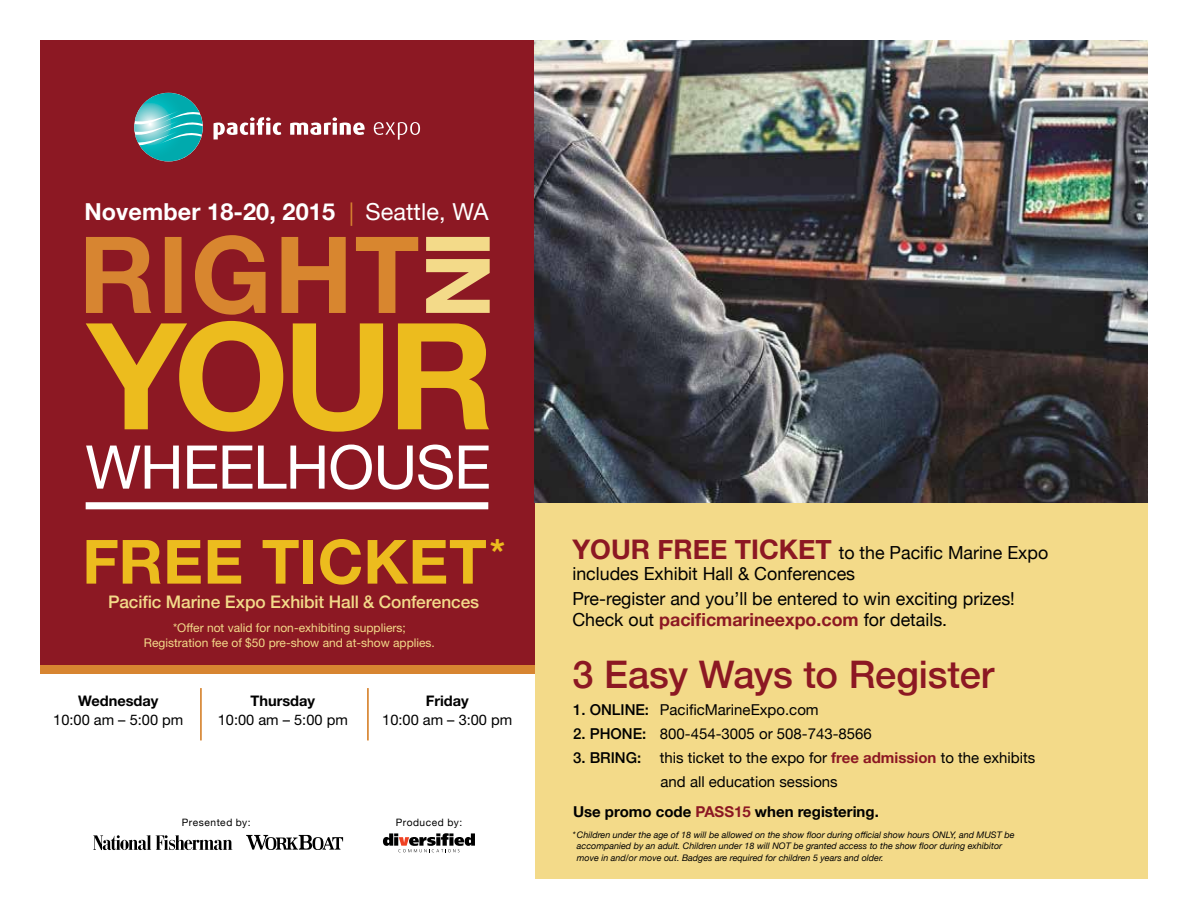
<style>
.page{position:relative;width:1188px;height:918px;background:#fff}
.page>*{position:absolute;margin:0;border:0;box-sizing:border-box;transform-origin:0 0}
.t1{font:700 61.05px "Helvetica Neue";color:#ecbc1e}
.t2{font:500 37.95px "Helvetica Neue";letter-spacing:-.005em;color:#8c1823}
.t3{font:700 23.4px "Helvetica Neue";letter-spacing:.005em;color:#fff}
.t4{font:18px/21px "Helvetica Neue";color:#000}
.t5{font:500 17.25px "Helvetica Neue";letter-spacing:-.01em;color:#f3da89}
.t6{font:15px/24px "Helvetica Neue";color:#000}
.t7{font:700 15px "Helvetica Neue";color:#000}
.t8{font:14.55px "Helvetica Neue LT Std";color:#000}
.t9{font:700 14.55px "Helvetica Neue LT Std";color:#000}
.t10{font:12px/15px "Helvetica Neue LT Std";color:#f3da89;text-align:center}
.t11{font:10.2px "Helvetica Neue";letter-spacing:.05em;color:#000}
.t12{font:italic 9px/11.2px "Helvetica Neue";color:#000}
.s1{font-family:"Minion Pro";font-weight:400;color:#d78531}
.s2{font-weight:400}
.s3{font-weight:700;font-size:27px;color:#8c1823}
.s4{font-weight:700;color:#8c1823}
.s5{font-weight:500}
.s6{color:#8c1823}
</style>
<div class="page">
<div style="left:535px;top:502px;width:613px;height:377px;background:#f3da89"></div>
<div style="left:41px;top:40px;width:494px;height:628px;background:#8c1823"></div>
<div style="left:86px;top:502px;width:402px;height:7px;background:#fff"></div>
<svg style="left:86px;top:445px;width:403px;height:45px"></svg>
<svg style="left:86px;top:321px;width:403px;height:111px"></svg>
<svg style="left:426px;top:237px;width:64px;height:76px"></svg>
<svg style="left:165px;top:235px;width:253px;height:80px"></svg>
<svg style="left:86px;top:237px;width:65px;height:76px"></svg>
<svg style="left:134px;top:93px;width:69px;height:68px"></svg>
<svg style="left:214px;top:117px;width:67px;height:22px"></svg>
<svg style="left:290px;top:117px;width:75px;height:18px"></svg>
<svg style="left:374px;top:122px;width:46px;height:18px"></svg>
<hr style="left:200px;top:688px;width:2px;height:52px;background:#d78531">
<hr style="left:367px;top:688px;width:2px;height:52px;background:#d78531">
<svg style="left:93px;top:835px;width:139px;height:15px"></svg>
<svg style="left:246px;top:835px;width:97px;height:15px"></svg>
<svg style="left:383px;top:833px;width:92px;height:19px"></svg>
<img style="left:535px;top:40px;width:613px;height:462px">
<div style="left:40px;top:665px;width:495px;height:9px;background:#d78531"></div>
<h3 class="t3" style="left:84px;top:193px;width:406px">November 18-20, 2015 <span class="s1">|</span> <span class="s2">Seattle, WA</span></h3>
<h1 class="t1" style="left:82px;top:514px;width:424px">FREE TICKET<sup>*</sup></h1>
<h3 class="t5" style="left:108px;top:588px;width:372px">Pacific Marine Expo Exhibit Hall &amp; Conferences</h3>
<h3 class="t10" style="left:144px;top:621px;width:292px">*Offer not valid for non-exhibiting suppliers;<br>Registration fee of $50 pre-show and at-show applies.</h3>
<h3 class="t9" style="left:78px;top:691px;width:82px">Wednesday</h3>
<h3 class="t8" style="left:53px;top:711px;width:132px">10:00 am – 5:00 pm</h3>
<h3 class="t9" style="left:250px;top:691px;width:66px">Thursday</h3>
<h3 class="t8" style="left:218px;top:711px;width:132px">10:00 am – 5:00 pm</h3>
<h3 class="t9" style="left:426px;top:691px;width:45px">Friday</h3>
<h3 class="t8" style="left:382px;top:711px;width:132px">10:00 am – 3:00 pm</h3>
<p class="t11" style="left:182px;top:815px;width:70px">Presented by:</p>
<p class="t11" style="left:396px;top:815px;width:68px">Produced by:</p>
<h3 class="t4" style="left:572px;top:544px;width:477px"><span class="s3">YOUR FREE TICKET</span> to the Pacific Marine Expo includes Exhibit Hall &amp; Conferences</h3>
<h3 class="t4" style="left:572px;top:589px;width:444px">Pre-register and you’ll be entered to win exciting prizes!<br>Check out <span class="s4">pacificmarineexpo.com</span> for details.</h3>
<h2 class="t2" style="left:572px;top:644px;width:423px">3 Easy Ways to Register</h2>
<h3 class="t6" style="left:573px;top:698px;width:247px"><span class="s5">1. ONLINE:</span> PacificMarineExpo.com</h3>
<h3 class="t6" style="left:573px;top:722px;width:300px"><span class="s5">2. PHONE:</span> 800-454-3005 or 508-743-8566</h3>
<h3 class="t6" style="left:661px;top:746px;width:376px;text-indent:-88px"><span class="s5">3. BRING:</span> this ticket to the expo for <span class="s4">free admission</span> to the exhibits and all education sessions</h3>
<h3 class="t7" style="left:573px;top:800px;width:307px">Use promo code <span class="s6">PASS15</span> when registering.</h3>
<p class="t12" style="left:577px;top:830px;width:439px;text-indent:-4px">* Children under the age of 18 will be allowed on the show floor during official show hours ONLY, and MUST be accompanied by an adult. Children under 18 will NOT be granted access to the show floor during exhibitor move in and/or move out. Badges are required for children 5 years and older.</p>
</div>
